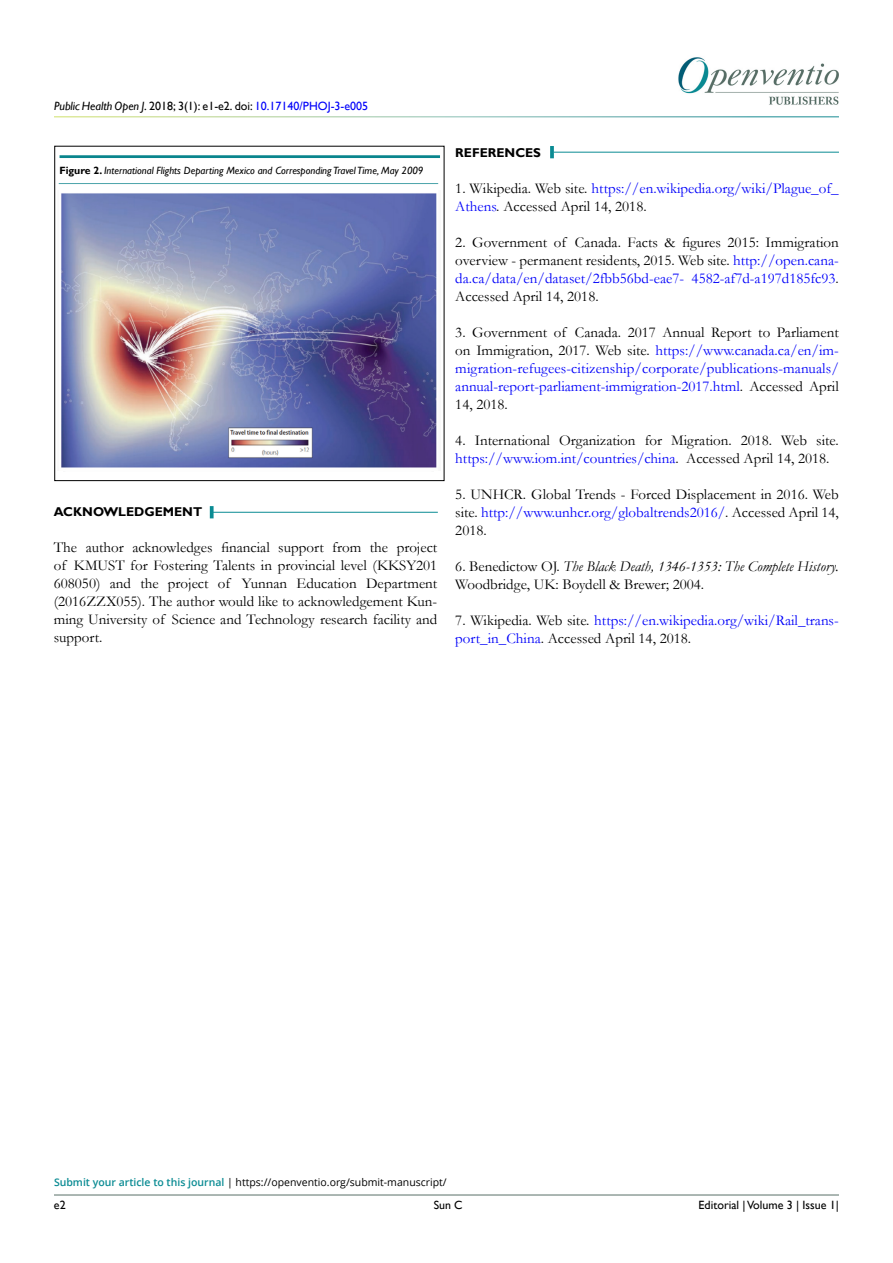
<style>
.page{position:relative;width:893px;height:1263px;background:#fff}
.page>*{position:absolute;margin:0;border:0;box-sizing:border-box;transform-origin:0 0}
.t1{font:15px/18px "Garamond";color:#000;text-align:justify}
.t2{font:15px/18px "Garamond";color:#0000fa}
.t3{font:700 12.75px "Gill Sans";color:#000}
.t4{font:12px "Gill Sans";color:#000101}
.t5{font:12px "Gill Sans";color:#000}
.t6{font:11.85px "Gill Sans";color:#000}
.t7{font:italic 10.5px "Gill Sans";color:#000}
.t8{font:10.5px "Open Sans";color:#000}
.s1{font-style:italic}
.s2{color:#0000fa}
.s3{font-weight:700;font-style:normal}
.s4{color:#000}
.s5{font-weight:600;color:#0a8b93}
</style>
<div class="page">
<hr style="left:54px;top:1194px;width:785px;height:1px;background:#597068">
<img style="left:678px;top:57px;width:161px;height:48px">
<img style="left:61px;top:193px;width:376px;height:275px">
<div style="left:46px;top:143px;width:406px;height:16px;background:#f9f2f3;opacity:.75"></div>
<div style="left:45px;top:171px;width:406px;height:14px;background:#f9f2f3;opacity:.75"></div>
<hr style="left:554px;top:152px;width:285px;height:1px;background:#0a8b93">
<svg style="left:550px;top:146px;width:4px;height:12px"></svg>
<hr style="left:213px;top:512px;width:225px;height:1px;background:#0a8b93">
<svg style="left:210px;top:506px;width:4px;height:12px"></svg>
<p class="t4" style="left:54px;top:99px;width:316px"><span class="s1">Public Health Open J</span>. 2018; 3(1): e1-e2. doi: <span class="s2">10.17140/PHOJ-3-e005</span></p>
<p class="t7" style="left:59px;top:165px;width:366px"><span class="s3">Figure 2.</span> International Flights Departing Mexico and Corresponding Travel Time, May 2009</p>
<p class="t3" style="left:54px;top:504px;width:150px">ACKNOWLEDGEMENT</p>
<p class="t1" style="left:54px;top:538px;width:385px">The author acknowledges financial support from the project of KMUST for Fostering Talents in provincial level (KKSY201<br>608050) and the project of Yunnan Education Department (2016ZZX055). The author would like to acknowledgement Kun&shy;ming University of Science and Technology research facility and support.</p>
<p class="t3" style="left:455px;top:145px;width:87px">REFERENCES</p>
<p class="t2" style="left:455px;top:179px;width:385px"><span class="s4">1. Wikipedia. Web site.</span> https://en.wikipedia.org/wiki/Plague_of_<br>Athens<span class="s4">. Accessed April 14, 2018.</span></p>
<p class="t1" style="left:455px;top:233px;width:385px">2. Government of Canada. Facts &amp; figures 2015: Immigration overview - permanent residents, 2015. Web site. <span class="s2">http://open.cana&shy;da.ca/data/en/dataset/2fbb56bd-eae7- 4582-af7d-a197d185fc93</span>.<br>Accessed April 14, 2018.</p>
<p class="t2" style="left:455px;top:323px;width:385px;text-align:justify"><span class="s4">3. Government of Canada. 2017 Annual Report to Parliament on Immigration, 2017. Web site.</span> https://www.canada.ca/en/im&shy;migration-refugees-citizenship/corporate/publications-manuals/ annual-report-parliament-immigration-2017.html<span class="s4">. Accessed April 14, 2018.</span></p>
<p class="t1" style="left:455px;top:431px;width:385px">4. International Organization for Migration. 2018. Web site. <span class="s2">https://www.iom.int/countries/china</span>. Accessed April 14, 2018.</p>
<p class="t1" style="left:455px;top:485px;width:385px">5. UNHCR. Global Trends - Forced Displacement in 2016. Web site. <span class="s2">http://www.unhcr.org/globaltrends2016/</span>. Accessed April 14, 2018.</p>
<p class="t1" style="left:455px;top:557px;width:385px">6. Benedictow OJ. <span class="s1">The Black Death, 1346-1353: The Complete History.<br></span>Woodbridge, UK: Boydell &amp; Brewer; 2004.</p>
<p class="t2" style="left:455px;top:611px;width:385px"><span class="s4">7. Wikipedia. Web site.</span> https://en.wikipedia.org/wiki/Rail_trans&shy;port_in_China<span class="s4">. Accessed April 14, 2018.</span></p>
<p class="t8" style="left:54px;top:1175px;width:394px"><span class="s5">Submit your article to this journal</span> | https://openventio.org/submit-manuscript/</p>
<p class="t5" style="left:54px;top:1198px;width:13px">e2</p>
<p class="t6" style="left:434px;top:1198px;width:30px">Sun C</p>
<p class="t5" style="left:699px;top:1198px;width:142px">Editorial | Volume 3 | Issue 1|</p>
</div>
